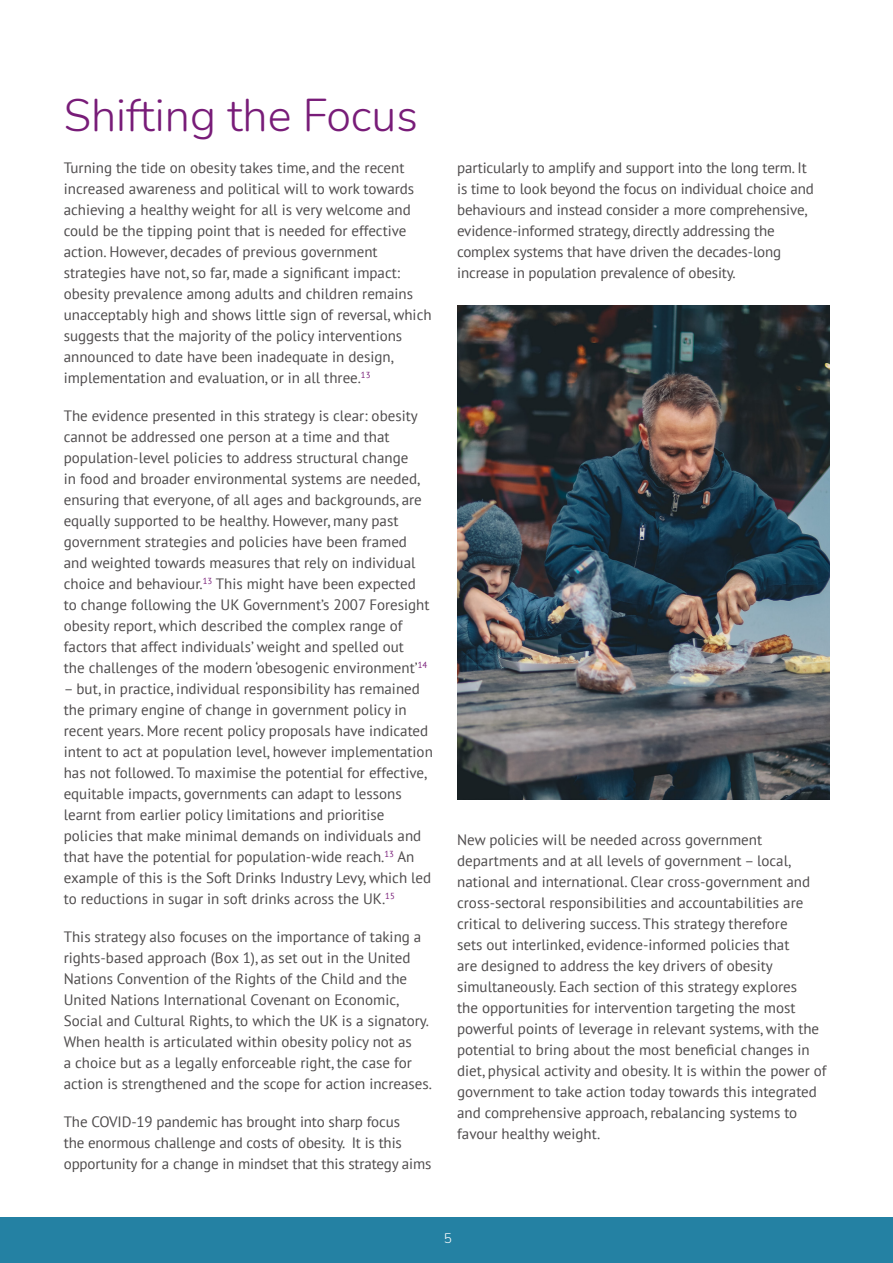
<style>
.page{position:relative;width:893px;height:1263px;background:#fff}
.page>*{position:absolute;margin:0;border:0;box-sizing:border-box;transform-origin:0 0}
.Chapter_heading{font:300 45px "Nunito";color:#781c78}
.two_column_body_copy{font:15px/21px "PT Sans";color:#4e4b4c}
.t1{font:300 13.5px "Nunito";color:#fff}
</style>
<div class="page">
<div style="left:0;top:1217px;width:893px;height:46px;background:#2481a3"></div>
<img style="left:457px;top:305px;width:372px;height:494px">
<p class="Chapter_heading" style="left:64px;top:84px;width:356px">Shifting the Focus</p>
<p class="two_column_body_copy" style="left:64px;top:157px;width:369px">Turning the tide on obesity takes time, and the recent increased awareness and political will to work towards achieving a healthy weight for all is very welcome and could be the tipping point that is needed for effective action. However, decades of previous government strategies have not, so far, made a significant impact: obesity prevalence among adults and children remains unacceptably high and shows little sign of reversal, which suggests that the majority of the policy interventions announced to date have been inadequate in design, implementation and evaluation, or in all three.<sup>13</sup></p>
<p class="two_column_body_copy" style="left:64px;top:405px;width:367px">The evidence presented in this strategy is clear: obesity cannot be addressed one person at a time and that population-level policies to address structural change<br>in food and broader environmental systems are needed, ensuring that everyone, of all ages and backgrounds, are equally supported to be healthy. However, many past government strategies and policies have been framed and weighted towards measures that rely on individual choice and behaviour.<sup>13</sup> This might have been expected to change following the UK Government’s 2007 Foresight obesity report, which described the complex range of factors that affect individuals’ weight and spelled out<br>the challenges of the modern ‘obesogenic environment’<sup>14</sup></p>
<p class="two_column_body_copy" style="left:64px;top:678px;width:371px">– but, in practice, individual responsibility has remained the primary engine of change in government policy in recent years. More recent policy proposals have indicated intent to act at population level, however implementation has not followed. To maximise the potential for effective, equitable impacts, governments can adapt to lessons learnt from earlier policy limitations and prioritise policies that make minimal demands on individuals and that have the potential for population-wide reach.<sup>13</sup> An example of this is the Soft Drinks Industry Levy, which led to reductions in sugar in soft drinks across the UK.<sup>15</sup></p>
<p class="two_column_body_copy" style="left:64px;top:926px;width:370px">This strategy also focuses on the importance of taking a rights-based approach (Box 1), as set out in the United Nations Convention of the Rights of the Child and the United Nations International Covenant on Economic, Social and Cultural Rights, to which the UK is a signatory.<br>When health is articulated within obesity policy not as<br>a choice but as a legally enforceable right, the case for action is strengthened and the scope for action increases.</p>
<p class="two_column_body_copy" style="left:64px;top:1111px;width:369px">The COVID-19 pandemic has brought into sharp focus<br>the enormous challenge and costs of obesity. It is this opportunity for a change in mindset that this strategy aims</p>
<p class="two_column_body_copy" style="left:457px;top:157px;width:358px">particularly to amplify and support into the long term. It is time to look beyond the focus on individual choice and behaviours and instead consider a more comprehensive, evidence-informed strategy, directly addressing the complex systems that have driven the decades-long increase in population prevalence of obesity.</p>
<p class="two_column_body_copy" style="left:457px;top:829px;width:371px">New policies will be needed across government departments and at all levels of government – local, national and international. Clear cross-government and cross-sectoral responsibilities and accountabilities are critical to delivering success. This strategy therefore<br>sets out interlinked, evidence-informed policies that<br>are designed to address the key drivers of obesity simultaneously. Each section of this strategy explores<br>the opportunities for intervention targeting the most powerful points of leverage in relevant systems, with the potential to bring about the most beneficial changes in diet, physical activity and obesity. It is within the power of government to take action today towards this integrated and comprehensive approach, rebalancing systems to favour healthy weight.</p>
<p class="t1" style="left:444px;top:1228px;width:10px">5</p>
</div>
